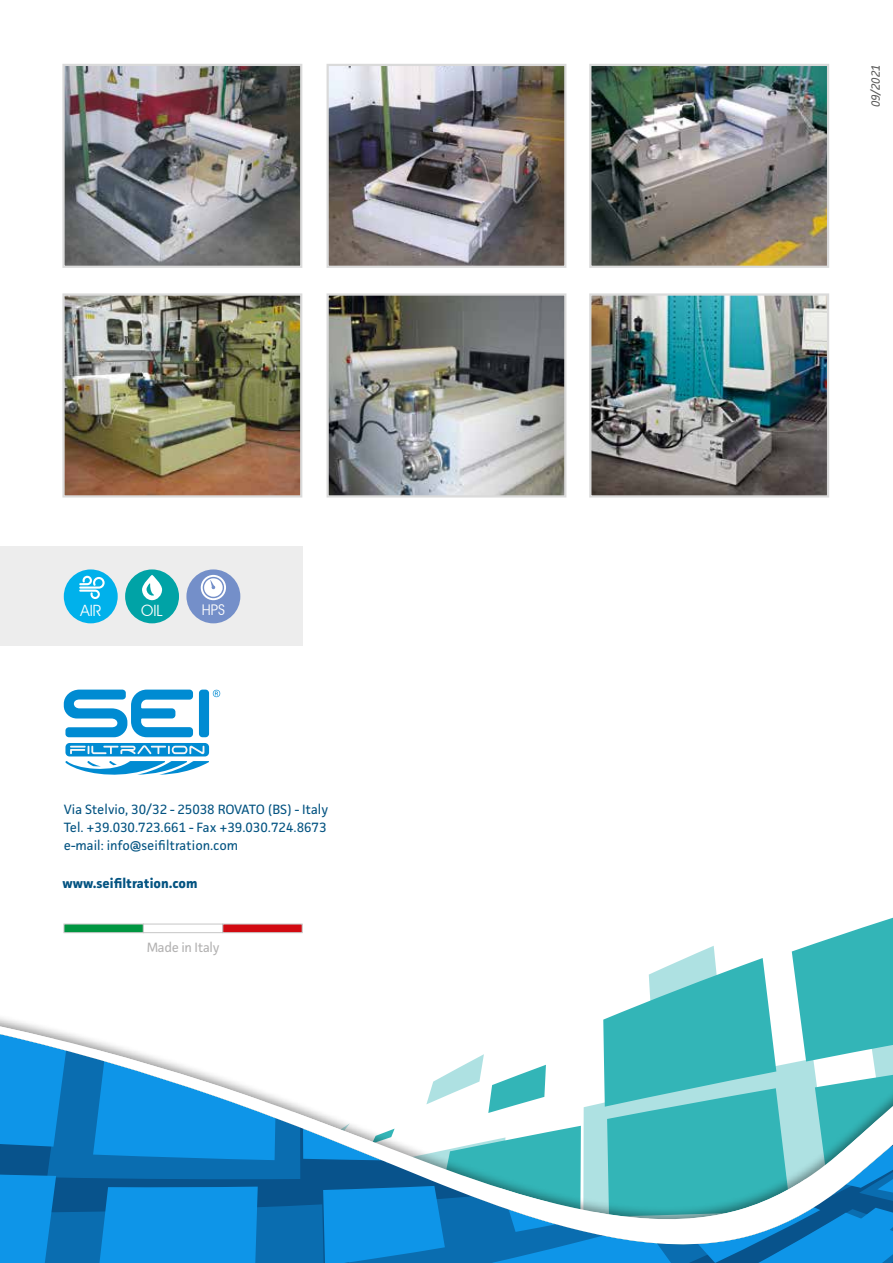
<style>
.page{position:relative;width:893px;height:1263px;background:#fff}
.page>*{position:absolute;margin:0;border:0;box-sizing:border-box;transform-origin:0 0}
.t1{font:15.6px "Avant Garde IT Cby BT";color:#fff}
.t2{font:14.7px "Avant Garde IT Cby BT";color:#fff}
.t3{font:13.5px/18px "Facit";color:#035381}
.t4{font:700 13.5px "Facit";color:#035381}
.t5{font:13.5px "Facit";letter-spacing:-.02em;color:#b3b2b2}
.t6{font:italic 12px "Facit";letter-spacing:-.01em;color:#575756}
</style>
<div class="page">
<svg style="left:0;top:917px;width:893px;height:346px"></svg>
<img style="left:65px;top:67px;width:234px;height:198px">
<div style="left:62px;top:64px;width:240px;height:204px;border:2px solid #dadada"></div>
<img style="left:65px;top:296px;width:234px;height:198px">
<div style="left:62px;top:293px;width:240px;height:204px;border:2px solid #dadada"></div>
<img style="left:329px;top:67px;width:234px;height:198px">
<div style="left:326px;top:64px;width:240px;height:204px;border:2px solid #dadada"></div>
<img style="left:329px;top:296px;width:234px;height:198px">
<div style="left:326px;top:293px;width:240px;height:204px;border:2px solid #dadada"></div>
<img style="left:592px;top:67px;width:234px;height:198px">
<div style="left:589px;top:64px;width:240px;height:204px;border:2px solid #dadada"></div>
<img style="left:592px;top:296px;width:234px;height:198px">
<div style="left:589px;top:293px;width:240px;height:204px;border:2px solid #dadada"></div>
<div style="left:0;top:546px;width:302px;height:100px;background:#ededed"></div>
<div style="left:64px;top:569px;width:54px;height:54px;background:#00b1eb;border-radius:50%"></div>
<svg style="left:79px;top:576px;width:26px;height:23px"></svg>
<div style="left:125px;top:569px;width:54px;height:54px;background:#00a3a6;border-radius:50%"></div>
<svg style="left:142px;top:575px;width:20px;height:25px"></svg>
<div style="left:186px;top:569px;width:54px;height:54px;background:#748fc9;border-radius:50%"></div>
<svg style="left:201px;top:575px;width:25px;height:25px"></svg>
<div style="left:64px;top:924px;width:80px;height:9px;background:#009641;border:1px solid #c6c6c6"></div>
<div style="left:143px;top:924px;width:80px;height:9px;background:#fff;border:1px solid #c6c6c6"></div>
<div style="left:223px;top:924px;width:79px;height:9px;background:#d20a11;border:1px solid #c6c6c6"></div>
<svg style="left:65px;top:761px;width:144px;height:14px"></svg>
<svg style="left:64px;top:690px;width:129px;height:47px"></svg>
<div style="left:199px;top:690px;width:10px;height:47px;background:#008bd2;border-radius:4px"></div>
<div style="left:65px;top:743px;width:144px;height:13px;background:#008bd2;border-radius:4px"></div>
<svg style="left:70px;top:745px;width:134px;height:9px"></svg>
<svg style="left:213px;top:690px;width:7px;height:7px"></svg>
<p class="t1" style="left:80px;top:601px;width:23px">AIR</p>
<p class="t1" style="left:141px;top:601px;width:23px">OIL</p>
<p class="t2" style="left:202px;top:601px;width:25px">HPS</p>
<p class="t3" style="left:64px;top:800px;width:266px">Via Stelvio, 30/32 - 25038 ROVATO (BS) - Italy<br>Tel. +39.030.723.661 - Fax +39.030.724.8673 e-mail: info@seifiltration.com</p>
<p class="t4" style="left:62px;top:875px;width:137px">www.seifiltration.com</p>
<p class="t5" style="left:147px;top:938px;width:74px">Made in Italy</p>
<p class="t6" style="left:868px;top:107px;width:44px;rotate:-90deg">09/2021</p>
</div>
